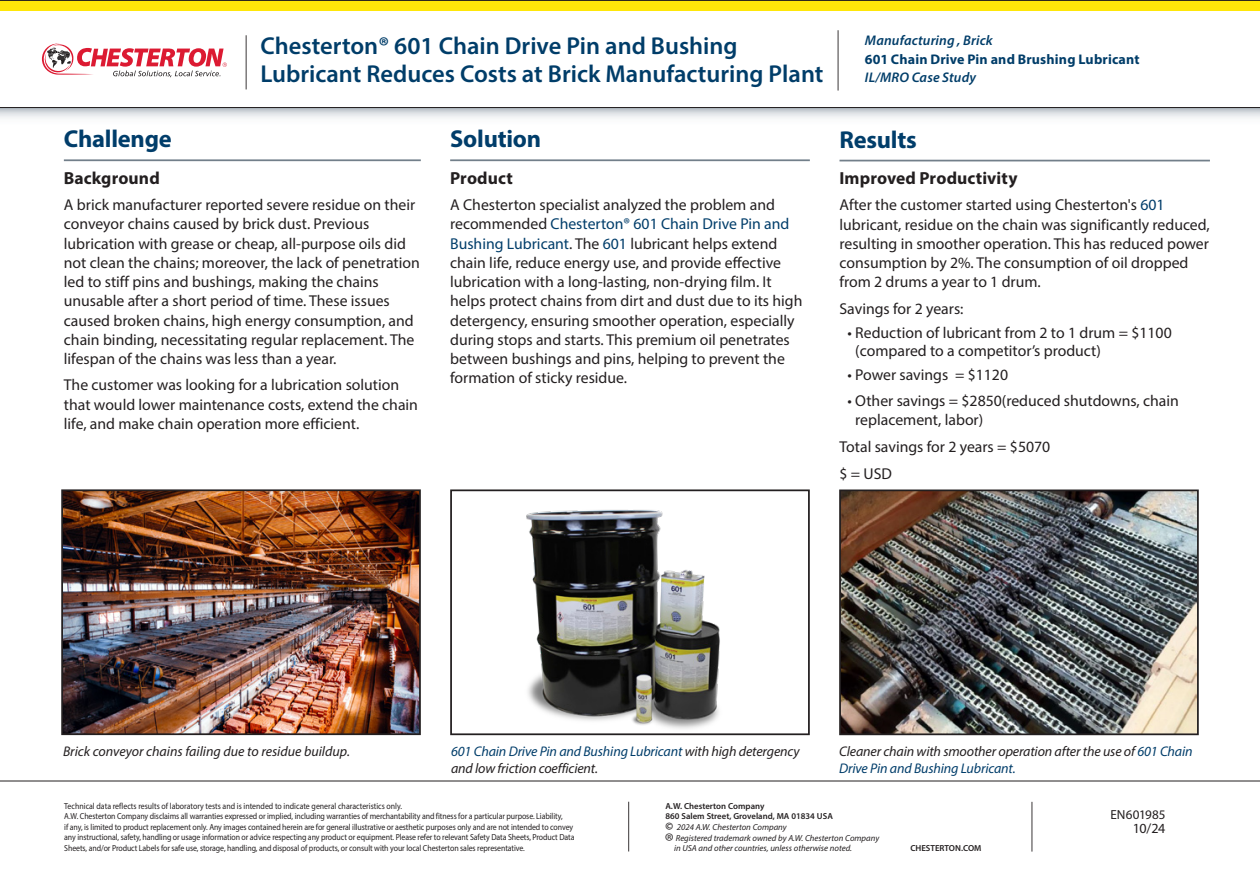
<style>
.page{position:relative;width:1260px;height:882px;background:#fff}
.page>*{position:absolute;margin:0;border:0;box-sizing:border-box;transform-origin:0 0}
.t1{font:600 24.5px/28px "Myriad Pro";color:#003d69}
.t2{font:700 24.5px "Myriad Pro";letter-spacing:-.01em;color:#003d6a}
.t3{font:300 22.75px "Myriad Pro";color:#231f20}
.t4{font:700 17.5px "Myriad Pro";letter-spacing:.005em;color:#231f20}
.t5{font:15.75px/19.2px "Myriad Pro";color:#231f20}
.t6{font:italic 14px/16.6px "Myriad Pro";letter-spacing:-.01em;color:#231f20}
.t7{font:700 14px "Myriad Pro";letter-spacing:.015em;color:#003d69}
.t8{font:italic 600 14px "Myriad Pro";letter-spacing:.01em;color:#003d69}
.t9{font:14px "Myriad Pro";color:#231f20}
.t10{font:13.12px "Myriad Pro";letter-spacing:.005em;color:#231f20}
.t11{font:8.75px/10.5px "Myriad Pro";letter-spacing:-.01em;color:#231f20;scale:.9 1}
.t12{font:italic 8.75px/10.5px "Myriad Pro";color:#231f20}
.t13{font:600 8.75px/10.5px "Myriad Pro";color:#231f20}
.s1{color:#003d6a}
.s2{font-weight:700;font-style:normal;font-stretch:condensed;font-size:11.38px}
</style>
<div class="page">
<hr style="left:0;top:781px;width:1260px;height:1px;background:#231f20">
<hr style="left:1032px;top:802px;width:1px;height:50px;background:#231f20">
<hr style="left:628px;top:802px;width:1px;height:49px;background:#231f20">
<hr style="left:838px;top:30px;width:1px;height:61px;background:#231f20">
<svg style="left:0;top:108px;width:1260px;height:10px"></svg>
<hr style="left:246px;top:35px;width:1px;height:54px;background:#231f20">
<svg style="left:42px;top:43px;width:185px;height:34px"></svg>
<hr style="left:0;top:107px;width:1260px;height:1px;background:#231f20">
<div style="left:0;top:0;width:1260px;height:11px;background:#ffe709"></div>
<hr style="left:0;top:0;width:1260px;height:1px;background:#231f20">
<hr style="left:840px;top:160px;width:370px;height:1px;background:#727f8a">
<img style="left:842px;top:493px;width:354px;height:239px">
<div style="left:839px;top:490px;width:360px;height:245px;border:2px solid #231f20"></div>
<img style="left:64px;top:492px;width:354px;height:240px">
<div style="left:61px;top:489px;width:360px;height:246px;border:2px solid #231f20"></div>
<img style="left:526px;top:510px;width:194px;height:219px">
<div style="left:450px;top:489px;width:360px;height:246px;border:2px solid #231f20"></div>
<hr style="left:450px;top:159px;width:360px;height:2px;background:#727f8a">
<hr style="left:64px;top:159px;width:357px;height:2px;background:#727f8a">
<h1 class="t1" style="left:260px;top:31px;width:565px">Chesterton® 601 Chain Drive Pin and Bushing<br>Lubricant Reduces Costs at Brick Manufacturing Plant</h1>
<p class="t8" style="left:865px;top:32px;width:129px">Manufacturing , Brick</p>
<p class="t7" style="left:865px;top:50px;width:276px">601 Chain Drive Pin and Brushing Lubricant</p>
<p class="t8" style="left:865px;top:69px;width:113px">IL/MRO Case Study</p>
<h1 class="t2" style="left:64px;top:123px;width:109px">Challenge</h1>
<p class="t4" style="left:64px;top:167px;width:97px">Background</p>
<p class="t5" style="left:64px;top:195px;width:357px">A brick manufacturer reported severe residue on their conveyor chains caused by brick dust. Previous lubrication with grease or cheap, all-purpose oils did not clean the chains; moreover, the lack of penetration led to stiff pins and bushings, making the chains unusable after a short period of time. These issues caused broken chains, high energy consumption, and chain binding, necessitating regular replacement. The lifespan of the chains was less than a year.</p>
<p class="t5" style="left:64px;top:375px;width:356px">The customer was looking for a lubrication solution that would lower maintenance costs, extend the chain life, and make chain operation more efficient.</p>
<h1 class="t2" style="left:450px;top:123px;width:93px">Solution</h1>
<p class="t4" style="left:450px;top:167px;width:64px">Product</p>
<p class="t5" style="left:450px;top:195px;width:354px">A Chesterton specialist analyzed the problem and recommended <span class="s1">Chesterton® 601 Chain Drive Pin and Bushing Lubricant</span>. The <span class="s1">601</span> lubricant helps extend chain life, reduce energy use, and provide effective lubrication with a long-lasting, non-drying film. It helps protect chains from dirt and dust due to its high detergency, ensuring smoother operation, especially during stops and starts. This premium oil penetrates between bushings and pins, helping to prevent the formation of sticky residue.</p>
<h1 class="t2" style="left:840px;top:124px;width:79px">Results</h1>
<p class="t4" style="left:840px;top:167px;width:180px">Improved Productivity</p>
<p class="t5" style="left:840px;top:195px;width:372px">After the customer started using Chesterton's <span class="s1">601 </span>lubricant, residue on the chain was significantly reduced, resulting in smoother operation. This has reduced power consumption by 2%. The consumption of oil dropped from 2 drums a year to 1 drum.</p>
<p class="t5" style="left:840px;top:298px;width:125px">Savings for 2 years:</p>
<p class="t5" style="left:855px;top:324px;width:318px;line-height:17.5px;text-indent:-8px">• Reduction of lubricant from 2 to 1 drum = $1100 (compared to a competitor’s product)</p>
<p class="t5" style="left:847px;top:365px;width:162px">• Power savings = $1120</p>
<p class="t5" style="left:855px;top:391px;width:325px;text-indent:-8px">• Other savings = $2850(reduced shutdowns, chain replacement, labor)</p>
<p class="t5" style="left:840px;top:432px;width:212px;line-height:27.1px">Total savings for 2 years = $5070 $ = USD</p>
<p class="t6" style="left:63px;top:743px;width:288px">Brick conveyor chains failing due to residue buildup.</p>
<p class="t6" style="left:451px;top:743px;width:350px"><span class="s1">601 Chain Drive Pin and Bushing Lubricant</span> with high detergency and low friction coefficient.</p>
<p class="t6" style="left:839px;top:743px;width:355px">Cleaner chain with smoother operation after the use of <span class="s1">601 Chain<br>Drive Pin and Bushing Lubricant.</span></p>
<p class="t11" style="left:64px;top:801px;width:569px">Technical data reflects results of laboratory tests and is intended to indicate general characteristics only.<br>A.W. Chesterton Company disclaims all warranties expressed or implied, including warranties of merchantability and fitness for a particular purpose. Liability,<br>if any, is limited to product replacement only. Any images contained herein are for general illustrative or aesthetic purposes only and are not intended to convey any instructional, safety, handling or usage information or advice respecting any product or equipment. Please refer to relevant Safety Data Sheets, Product Data Sheets, and/or Product Labels for safe use, storage, handling, and disposal of products, or consult with your local Chesterton sales representative.</p>
<p class="t13" style="left:665px;top:800px;width:169px">A.W. Chesterton Company<br>860 Salem Street, Groveland, MA 01834 USA</p>
<p class="t12" style="left:666px;top:822px;width:123px"><span class="s2">©</span> 2024 A.W. Chesterton Company</p>
<h2 class="t3" style="left:665px;top:828px;width:10px">®</h2>
<p class="t12" style="left:674px;top:833px;width:207px">Registered trademark owned by A.W. Chesterton Company in USA and other countries, unless otherwise noted.</p>
<p class="t13" style="left:910px;top:843px;width:72px">CHESTERTON.COM</p>
<p class="t10" style="left:1110px;top:806px;width:57px">EN601985</p>
<p class="t9" style="left:1133px;top:819px;width:34px">10/24</p>
</div>
